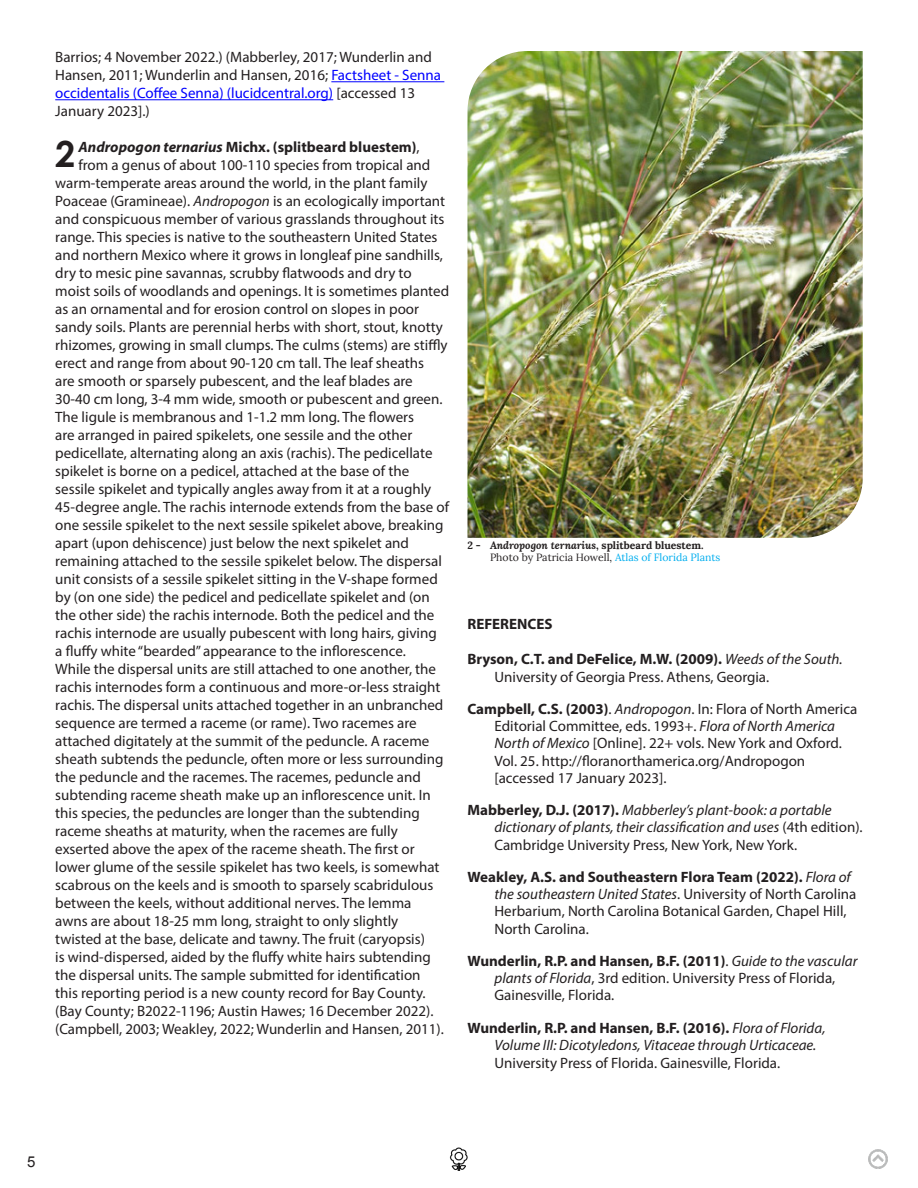
<style>
.page{position:relative;width:918px;height:1188px;background:#fff}
.page>*{position:absolute;margin:0;border:0;box-sizing:border-box;transform-origin:0 0}
.t1{font:700 36px "Century Gothic Pro";color:#231f20}
.t2{font:15px/17.2px "Myriad Pro";color:#231f20}
.t3{font:italic 15px/17.2px "Myriad Pro";color:#231f20}
.t4{font:700 15px "Myriad Pro";color:#231f20}
.t5{font:15px "Arial";color:#231f20}
.t6{font:700 10.5px/12.1px "Lora";color:#231f20}
.s1{color:#00f}
.s2{font-style:italic}
.s3{font-weight:400}
.s4{font-weight:400;color:#00aeef}
.s5{font-weight:700}
.s6{font-weight:700;font-style:normal}
.s7{font-style:normal}
</style>
<div class="page">
<img style="left:449px;top:1148px;width:19px;height:23px">
<img style="left:868px;top:1149px;width:20px;height:20px">
<hr style="left:331px;top:81px;width:113px;height:1px;background:#00f">
<hr style="left:55px;top:99px;width:278px;height:1px;background:#00f">
<img style="left:468px;top:51px;width:395px;height:487px">
<p class="t2" style="left:55px;top:48px;width:387px;line-height:18px">Barrios; 4 November 2022.) (Mabberley, 2017; Wunderlin and Hansen, 2011; Wunderlin and Hansen, 2016; <span class="s1">Factsheet - Senna occidentalis (Coffee Senna) (lucidcentral.org)</span> [accessed 13<br>January 2023].)</p>
<p class="t4" style="left:79px;top:137px;width:343px"><span class="s2">Andropogon ternarius</span> Michx. (splitbeard bluestem)<span class="s3">,</span></p>
<p class="t2" style="left:79px;top:156px;width:353px">from a genus of about 100-110 species from tropical and</p>
<p class="t2" style="left:55px;top:174px;width:374px">warm-temperate areas around the world, in the plant family</p>
<p class="t2" style="left:55px;top:192px;width:391px">Poaceae (Gramineae). <span class="s2">Andropogon</span> is an ecologically important</p>
<p class="t2" style="left:55px;top:210px;width:391px">and conspicuous member of various grasslands throughout its</p>
<p class="t2" style="left:55px;top:228px;width:384px">range. This species is native to the southeastern United States</p>
<p class="t2" style="left:55px;top:246px;width:389px">and northern Mexico where it grows in longleaf pine sandhills,</p>
<p class="t2" style="left:55px;top:264px;width:358px">dry to mesic pine savannas, scrubby flatwoods and dry to</p>
<p class="t2" style="left:55px;top:282px;width:395px">moist soils of woodlands and openings. It is sometimes planted</p>
<p class="t2" style="left:55px;top:300px;width:365px">as an ornamental and for erosion control on slopes in poor</p>
<p class="t2" style="left:55px;top:318px;width:389px">sandy soils. Plants are perennial herbs with short, stout, knotty</p>
<p class="t2" style="left:55px;top:336px;width:394px">rhizomes, growing in small clumps. The culms (stems) are stiffly</p>
<p class="t2" style="left:55px;top:354px;width:370px">erect and range from about 90-120 cm tall. The leaf sheaths</p>
<p class="t2" style="left:55px;top:372px;width:359px">are smooth or sparsely pubescent, and the leaf blades are</p>
<p class="t2" style="left:55px;top:390px;width:389px">30-40 cm long, 3-4 mm wide, smooth or pubescent and green.</p>
<p class="t2" style="left:55px;top:408px;width:360px">The ligule is membranous and 1-1.2 mm long. The flowers</p>
<p class="t2" style="left:55px;top:426px;width:359px">are arranged in paired spikelets, one sessile and the other</p>
<p class="t2" style="left:55px;top:444px;width:379px">pedicellate, alternating along an axis (rachis). The pedicellate</p>
<p class="t2" style="left:55px;top:462px;width:355px">spikelet is borne on a pedicel, attached at the base of the</p>
<p class="t2" style="left:55px;top:480px;width:378px">sessile spikelet and typically angles away from it at a roughly</p>
<p class="t2" style="left:55px;top:498px;width:395px">45-degree angle. The rachis internode extends from the base of</p>
<p class="t2" style="left:55px;top:516px;width:390px">one sessile spikelet to the next sessile spikelet above, breaking</p>
<p class="t2" style="left:55px;top:534px;width:355px">apart (upon dehiscence) just below the next spikelet and</p>
<p class="t2" style="left:55px;top:552px;width:388px">remaining attached to the sessile spikelet below. The dispersal</p>
<p class="t2" style="left:55px;top:570px;width:384px">unit consists of a sessile spikelet sitting in the V-shape formed</p>
<p class="t2" style="left:55px;top:588px;width:376px">by (on one side) the pedicel and pedicellate spikelet and (on</p>
<p class="t2" style="left:55px;top:606px;width:381px">the other side) the rachis internode. Both the pedicel and the</p>
<p class="t2" style="left:55px;top:624px;width:383px">rachis internode are usually pubescent with long hairs, giving</p>
<p class="t2" style="left:55px;top:642px;width:352px">a fluffy white “bearded” appearance to the inflorescence.</p>
<p class="t2" style="left:55px;top:660px;width:382px">While the dispersal units are still attached to one another, the</p>
<p class="t2" style="left:55px;top:678px;width:387px">rachis internodes form a continuous and more-or-less straight</p>
<p class="t2" style="left:55px;top:696px;width:390px">rachis. The dispersal units attached together in an unbranched</p>
<p class="t2" style="left:55px;top:714px;width:363px">sequence are termed a raceme (or rame). Two racemes are</p>
<p class="t2" style="left:55px;top:732px;width:376px">attached digitately at the summit of the peduncle. A raceme</p>
<p class="t2" style="left:55px;top:750px;width:390px">sheath subtends the peduncle, often more or less surrounding</p>
<p class="t2" style="left:55px;top:768px;width:367px">the peduncle and the racemes. The racemes, peduncle and</p>
<p class="t2" style="left:55px;top:786px;width:377px">subtending raceme sheath make up an inflorescence unit. In</p>
<p class="t2" style="left:55px;top:804px;width:366px">this species, the peduncles are longer than the subtending</p>
<p class="t2" style="left:55px;top:822px;width:344px">raceme sheaths at maturity, when the racemes are fully</p>
<p class="t2" style="left:55px;top:840px;width:361px">exserted above the apex of the raceme sheath. The first or</p>
<p class="t2" style="left:55px;top:858px;width:386px">lower glume of the sessile spikelet has two keels, is somewhat</p>
<p class="t2" style="left:55px;top:876px;width:380px">scabrous on the keels and is smooth to sparsely scabridulous</p>
<p class="t2" style="left:55px;top:894px;width:358px">between the keels, without additional nerves. The lemma</p>
<p class="t2" style="left:55px;top:912px;width:345px">awns are about 18-25 mm long, straight to only slightly</p>
<p class="t2" style="left:55px;top:930px;width:371px">twisted at the base, delicate and tawny. The fruit (caryopsis)</p>
<p class="t2" style="left:55px;top:948px;width:377px">is wind-dispersed, aided by the fluffy white hairs subtending</p>
<p class="t2" style="left:55px;top:966px;width:367px">the dispersal units. The sample submitted for identification</p>
<p class="t2" style="left:55px;top:984px;width:372px">this reporting period is a new county record for Bay County.</p>
<p class="t2" style="left:55px;top:1002px;width:380px">(Bay County; B2022-1196; Austin Hawes; 16 December 2022).</p>
<p class="t2" style="left:55px;top:1020px;width:390px">(Campbell, 2003; Weakley, 2022; Wunderlin and Hansen, 2011).</p>
<p class="t1" style="left:55px;top:131px;width:22px">2</p>
<p class="t6" style="left:490px;top:538px;width:232px;text-indent:-22px">2 - <span class="s2">Andropogon ternarius</span>, splitbeard bluestem.<br><span class="s3">Photo by Patricia Howell,</span> <span class="s4">Atlas of Florida Plants</span></p>
<p class="t4" style="left:468px;top:614px;width:87px">REFERENCES</p>
<p class="t2" style="left:495px;top:650px;width:350px;text-indent:-27px"><span class="s5">Bryson, C.T. and DeFelice, M.W. (2009).</span> <span class="s2">Weeds of the South.<br></span>University of Georgia Press. Athens, Georgia.</p>
<p class="t2" style="left:495px;top:700px;width:364px;text-indent:-27px"><span class="s5">Campbell, C.S. (2003)</span>. <span class="s2">Andropogon</span>. In: Flora of North America Editorial Committee, eds. 1993+. <span class="s2">Flora of North America North of Mexico</span> [Online]. 22+ vols. New York and Oxford.<br>Vol. 25. http://floranorthamerica.org/Andropogon [accessed 17 January 2023].</p>
<p class="t3" style="left:495px;top:801px;width:370px;text-indent:-27px"><span class="s6">Mabberley, D.J. (2017).</span> Mabberley’s plant-book: a portable dictionary of plants, their classification and uses <span class="s7">(4th edition).<br>Cambridge University Press, New York, New York.</span></p>
<p class="t2" style="left:495px;top:868px;width:363px;text-indent:-27px"><span class="s5">Weakley, A.S. and Southeastern Flora Team (2022).</span> <span class="s2">Flora of the southeastern United States</span>. University of North Carolina Herbarium, North Carolina Botanical Garden, Chapel Hill, North Carolina.</p>
<p class="t2" style="left:495px;top:952px;width:365px;text-indent:-27px"><span class="s5">Wunderlin, R.P. and Hansen, B.F. (2011)</span>. <span class="s2">Guide to the vascular plants of Florida</span>, 3rd edition. University Press of Florida,<br>Gainesville, Florida.</p>
<p class="t3" style="left:495px;top:1018px;width:333px;line-height:17.7px;text-indent:-27px"><span class="s6">Wunderlin, R.P. and Hansen, B.F. (2016).</span> Flora of Florida,<br>Volume III: Dicotyledons, Vitaceae through Urticaceae.<br><span class="s7">University Press of Florida. Gainesville, Florida.</span></p>
<p class="t5" style="left:27px;top:1152px;width:10px">5</p>
</div>
